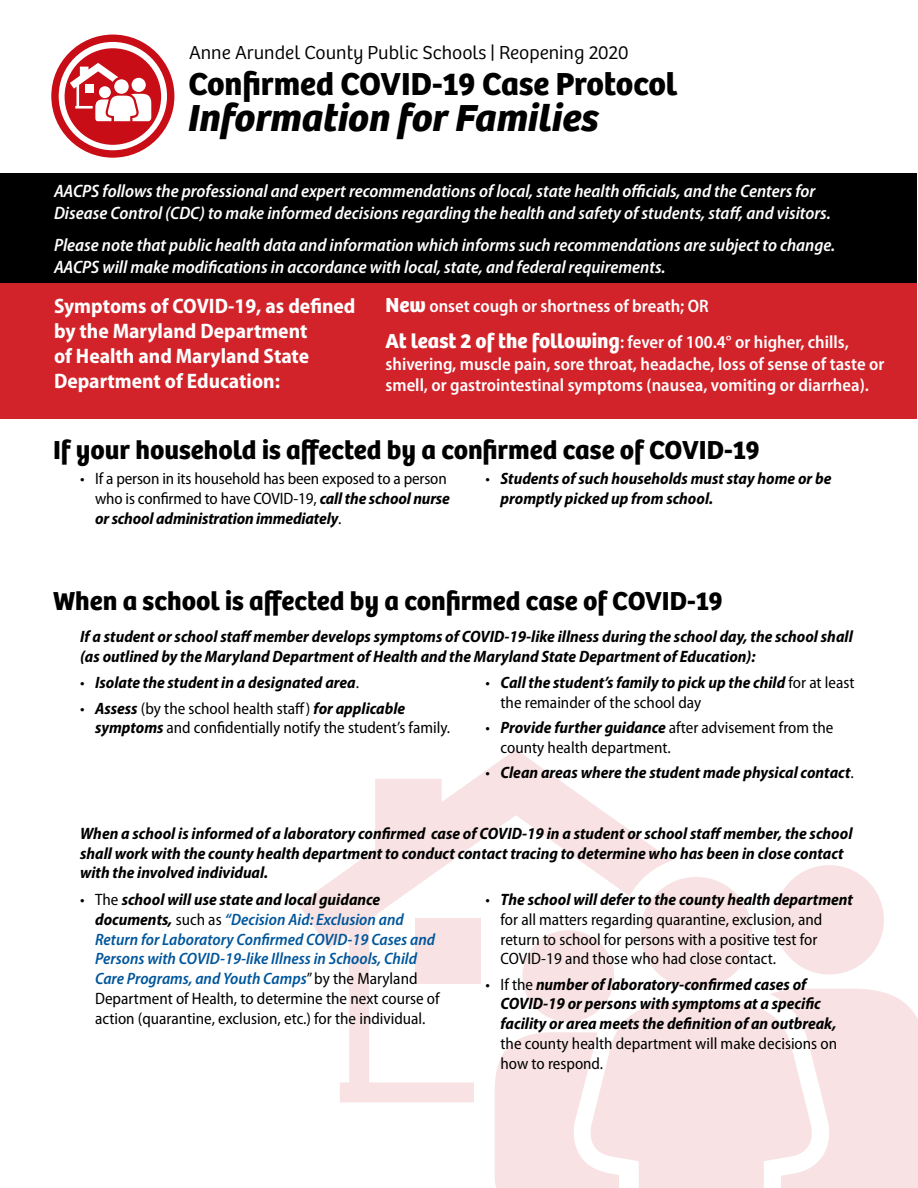
<style>
.page{position:relative;width:918px;height:1188px;background:#fff}
.page>*{position:absolute;margin:0;border:0;box-sizing:border-box;transform-origin:0 0}
.Headline{font:italic 700 39px "Bree";color:#000}
.Headline-2{font:700 33px "Bree";color:#000}
.t1{font:700 27px "Bree";color:#000}
.subtitle{font:700 semi-condensed 21px/25.2px "Myriad Pro";color:#fff}
.text{font:300 19.5px "Bree";color:#000}
.text-2{font:italic 600 semi-condensed 18px/21.6px "Myriad Pro";color:#fff}
.text-3{font:600 semi-condensed 18px/21.6px "Myriad Pro";color:#fff}
.bullets{font:semi-condensed 16.5px/19.8px "Myriad Pro";color:#000}
.bullets-2{font:italic 700 semi-condensed 16.5px/19.8px "Myriad Pro";color:#000}
.sub-subtitle{font:italic 700 semi-condensed 16.5px/19.8px "Myriad Pro";color:#000}
.bullets-3{font:italic 600 semi-condensed 16.5px/19.8px "Myriad Pro";color:#00569b}
.s1{font-family:"Bree";font-weight:700;font-stretch:normal;font-size:21px}
.s2{font-weight:700;font-style:italic}
.s3{font-weight:400;font-style:normal}
.s4{font-weight:400;font-style:normal;color:#000}
.s5{font-weight:700;color:#000}
</style>
<div class="page">
<div style="left:1px;top:173px;width:916px;height:111px;background:#000"></div>
<svg style="left:298px;top:749px;width:374px;height:353px"></svg>
<div style="left:775px;top:865px;width:109px;height:110px;background:#f8e2e3;border-radius:50%"></div>
<div style="left:522px;top:930px;width:92px;height:92px;background:#f8e2e3;border-radius:50%"></div>
<div style="left:640px;top:877px;width:112px;height:112px;background:#f8e2e3;border-radius:50%"></div>
<svg style="left:495px;top:989px;width:423px;height:199px"></svg>
<div style="left:1px;top:283px;width:916px;height:136px;background:#d2232a"></div>
<div style="left:51px;top:35px;width:123px;height:123px;border:7px solid #c80d16;border-radius:50%"></div>
<div style="left:65px;top:48px;width:96px;height:97px;background:#c80d16;border-radius:50%"></div>
<svg style="left:70px;top:63px;width:81px;height:58px"></svg>
<p class="text" style="left:189px;top:38px;width:441px">Anne Arundel County Public Schools | Reopening 2020</p>
<p class="Headline-2" style="left:188px;top:57px;width:490px">Confirmed COVID-19 Case Protocol</p>
<p class="Headline" style="left:188px;top:87px;width:412px">Information for Families</p>
<p class="text-2" style="left:54px;top:181px;width:778px">AACPS follows the professional and expert recommendations of local, state health officials, and the Centers for<br>Disease Control (CDC) to make informed decisions regarding the health and safety of students, staff, and visitors.</p>
<p class="text-2" style="left:54px;top:235px;width:783px">Please note that public health data and information which informs such recommendations are subject to change.<br>AACPS will make modifications in accordance with local, state, and federal requirements.</p>
<p class="subtitle" style="left:54px;top:293px;width:303px">Symptoms of COVID-19, as defined by the Maryland Department<br>of Health and Maryland State<br>Department of Education:</p>
<p class="text-3" style="left:386px;top:296px;width:325px"><span class="s1">New</span> onset cough or shortness of breath; OR</p>
<p class="text-3" style="left:386px;top:332px;width:500px"><span class="s1">At least 2 of the following</span>: fever of 100.4° or higher, chills, shivering, muscle pain, sore throat, headache, loss of sense of taste or smell, or gastrointestinal symptoms (nausea, vomiting or diarrhea).</p>
<p class="t1" style="left:53px;top:428px;width:708px">If your household is affected by a confirmed case of COVID-19</p>
<p class="bullets" style="left:95px;top:469px;width:356px;text-indent:-15px">• If a person in its household has been exposed to a person who is confirmed to have COVID-19, <span class="s2">call the school nurse or school administration immediately</span>.</p>
<p class="bullets-2" style="left:501px;top:469px;width:332px;text-indent:-15px"><span class="s3">•</span> Students of such households must stay home or be promptly picked up from school.</p>
<p class="t1" style="left:53px;top:580px;width:671px">When a school is affected by a confirmed case of COVID-19</p>
<p class="sub-subtitle" style="left:80px;top:627px;width:774px">If a student or school staff member develops symptoms of COVID-19-like illness during the school day, the school shall (as outlined by the Maryland Department of Health and the Maryland State Department of Education):</p>
<p class="bullets-2" style="left:80px;top:673px;width:281px"><span class="s3">•</span> Isolate the student in a designated area<span class="s3">.</span></p>
<p class="bullets" style="left:95px;top:699px;width:357px;text-indent:-15px">• <span class="s2">Assess</span> (by the school health staff) <span class="s2">for applicable symptoms</span> and confidentially notify the student’s family.</p>
<p class="bullets-2" style="left:501px;top:673px;width:356px;text-indent:-15px"><span class="s3">•</span> Call the student’s family to pick up the child <span class="s3">for at least the remainder of the school day</span></p>
<p class="bullets" style="left:501px;top:718px;width:334px;text-indent:-15px">• <span class="s2">Provide further guidance</span> after advisement from the county health department.</p>
<p class="bullets-2" style="left:486px;top:763px;width:370px"><span class="s3">•</span> Clean areas where the student made physical contact<span class="s3">.</span></p>
<p class="sub-subtitle" style="left:80px;top:824px;width:774px">When a school is informed of a laboratory confirmed case of COVID-19 in a student or school staff member, the school shall work with the county health department to conduct contact tracing to determine who has been in close contact with the involved individual.</p>
<p class="bullets-3" style="left:95px;top:890px;width:346px;text-indent:-15px"><span class="s4">• The</span> <span class="s5">school will use state and local guidance documents,</span> <span class="s4">such as</span> “Decision Aid: Exclusion and Return for Laboratory Confirmed COVID-19 Cases and Persons with COVID-19-like Illness in Schools, Child Care Programs, and Youth Camps<span class="s4">” by the Maryland Department of Health, to determine the next course of action (quarantine, exclusion, etc.) for the individual.</span></p>
<p class="bullets" style="left:501px;top:890px;width:354px;text-indent:-15px">• <span class="s2">The school will defer to the county health department </span>for all matters regarding quarantine, exclusion, and return to school for persons with a positive test for COVID-19 and those who had close contact.</p>
<p class="bullets-2" style="left:501px;top:974px;width:338px;text-indent:-15px"><span class="s3">• If the</span> number of laboratory-confirmed cases of COVID-19 or persons with symptoms at a specific facility or area meets the definition of an outbreak, <span class="s3">the county health department will make decisions on how to respond.</span></p>
</div>
